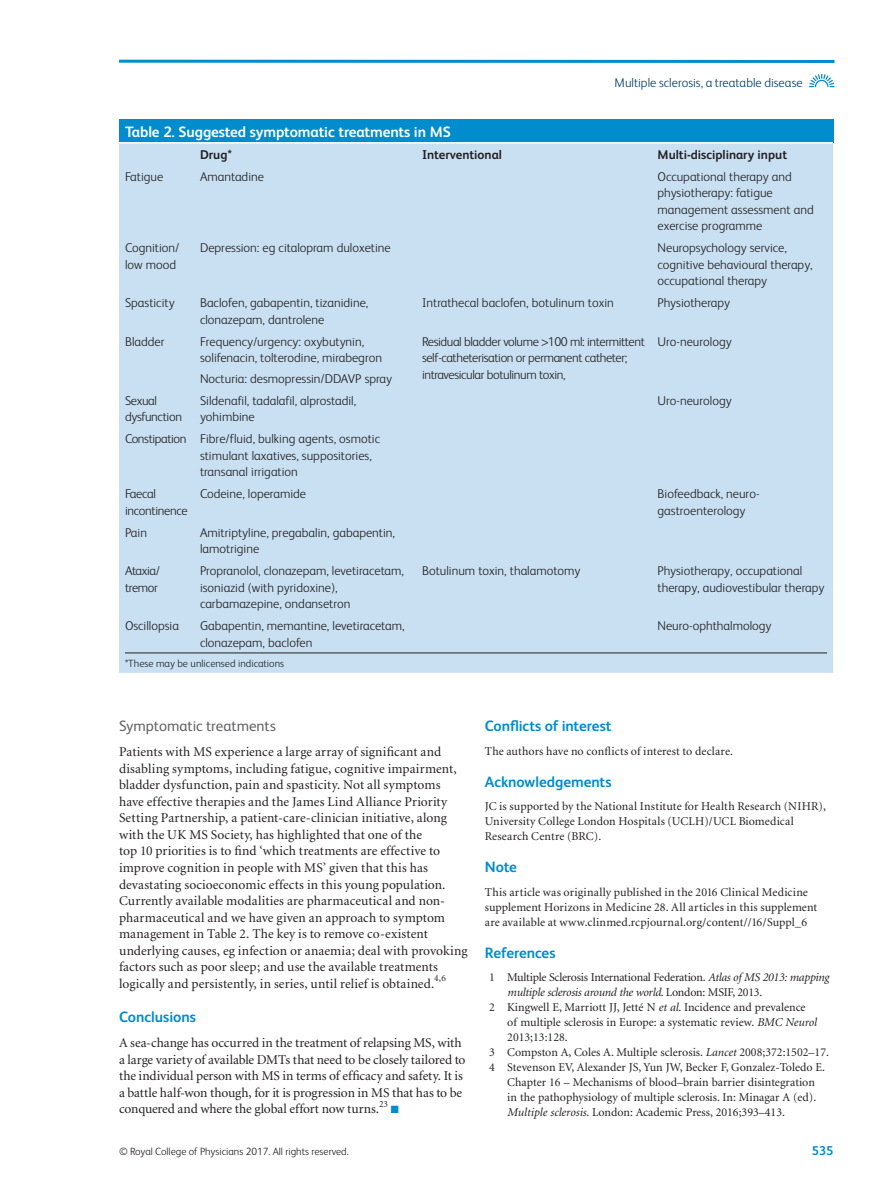
<style>
.page{position:relative;width:893px;height:1191px;background:#fff}
.page>*{position:absolute;margin:0;border:0;box-sizing:border-box;transform-origin:0 0}
.t1{font:700 15px "FS Albert";letter-spacing:-.005em;color:#008ccd}
.t2{font:700 15px "FS Albert";letter-spacing:-.01em;color:#fff}
.t3{font:15px "FS Albert";color:#636366}
.t4{font:13.5px/16.5px "Minion";letter-spacing:.005em;color:#231f20}
.t5{font:300 12.75px/16.5px "FS Albert";color:#231f20}
.t6{font:300 12.75px/16.5px "FS Albert";letter-spacing:-.03em;color:#231f20}
.t7{font:700 12.75px "FS Albert";color:#231f20}
.t8{font:300 12.75px "FS Albert";color:#003e69}
.t9{font:300 12.75px/16.5px "FS Albert";letter-spacing:-.025em;color:#231f20}
.t10{font:700 12.75px "FS Albert";color:#008ccd}
.t11{font:12px/15px "Minion";color:#231f20}
.t12{font:12px "Minion";letter-spacing:-.02em;color:#231f20}
.t13{font:italic 12px "Minion";letter-spacing:-.02em;color:#231f20}
.t14{font:300 10.5px "FS Albert";color:#231f20}
.s1{color:#008ccd}
.s2{font-style:italic}
.s3{font-style:normal}
</style>
<div class="page">
<hr style="left:119px;top:60px;width:715px;height:3px;background:#008ccd">
<svg style="left:809px;top:74px;width:25px;height:13px"></svg>
<div style="left:119px;top:119px;width:714px;height:24px;background:#008ccd"></div>
<div style="left:119px;top:144px;width:714px;height:529px;background:#c8e0f2"></div>
<hr style="left:119px;top:142px;width:714px;height:2px;background:#fff">
<hr style="left:125px;top:652px;width:702px;height:1px;background:#231f20">
<svg style="left:542px;top:339px;width:6px;height:6px"></svg>
<p class="t8" style="left:615px;top:78px;width:190px">Multiple sclerosis, a treatable disease</p>
<p class="t2" style="left:125px;top:125px;width:327px">Table 2. Suggested symptomatic treatments in MS</p>
<p class="t7" style="left:200px;top:149px;width:34px">Drug*</p>
<p class="t7" style="left:422px;top:149px;width:81px">Interventional</p>
<p class="t7" style="left:658px;top:149px;width:131px">Multi-disciplinary input</p>
<p class="t5" style="left:125px;top:169px;width:40px">Fatigue</p>
<p class="t5" style="left:200px;top:169px;width:66px">Amantadine</p>
<p class="t5" style="left:658px;top:169px;width:158px">Occupational therapy and physiotherapy: fatigue management assessment and exercise programme</p>
<p class="t5" style="left:125px;top:241px;width:56px">Cognition/ low mood</p>
<p class="t5" style="left:200px;top:241px;width:192px">Depression: eg citalopram duloxetine</p>
<p class="t5" style="left:658px;top:241px;width:157px">Neuropsychology service, cognitive behavioural therapy, occupational therapy</p>
<p class="t5" style="left:125px;top:296px;width:51px">Spasticity</p>
<p class="t5" style="left:200px;top:296px;width:170px">Baclofen, gabapentin, tizanidine, clonazepam, dantrolene</p>
<p class="t5" style="left:422px;top:296px;width:193px">Intrathecal baclofen, botulinum toxin</p>
<p class="t5" style="left:658px;top:296px;width:74px">Physiotherapy</p>
<p class="t5" style="left:125px;top:334px;width:41px">Bladder</p>
<p class="t5" style="left:200px;top:334px;width:184px">Frequency/urgency: oxybutynin, solifenacin, tolterodine, mirabegron</p>
<p class="t5" style="left:200px;top:372px;width:194px">Nocturia: desmopressin/DDAVP spray</p>
<p class="t6" style="left:422px;top:334px;width:224px">Residual bladder volume 100 ml: intermittent self-catheterisation or permanent catheter; intravesicular botulinum toxin,</p>
<p class="t5" style="left:658px;top:334px;width:76px">Uro-neurology</p>
<p class="t9" style="left:125px;top:393px;width:59px">Sexual dysfunction</p>
<p class="t5" style="left:200px;top:393px;width:158px">Sildenafil, tadalafil, alprostadil, yohimbine</p>
<p class="t5" style="left:658px;top:393px;width:76px">Uro-neurology</p>
<p class="t5" style="left:200px;top:432px;width:182px;text-indent:-75px">Constipation Fibre/fluid, bulking agents, osmotic stimulant laxatives, suppositories, transanal irrigation</p>
<p class="t9" style="left:125px;top:487px;width:64px">Faecal incontinence</p>
<p class="t5" style="left:200px;top:487px;width:108px">Codeine, loperamide</p>
<p class="t5" style="left:658px;top:487px;width:103px">Biofeedback, neuro&shy;gastroenterology</p>
<p class="t5" style="left:125px;top:525px;width:23px">Pain</p>
<p class="t5" style="left:200px;top:525px;width:196px">Amitriptyline, pregabalin, gabapentin, lamotrigine</p>
<p class="t6" style="left:125px;top:564px;width:36px">Ataxia/ tremor</p>
<p class="t5" style="left:200px;top:564px;width:206px">Propranolol, clonazepam, levetiracetam, isoniazid (with pyridoxine), carbamazepine, ondansetron</p>
<p class="t5" style="left:422px;top:564px;width:160px">Botulinum toxin, thalamotomy</p>
<p class="t5" style="left:658px;top:564px;width:168px">Physiotherapy, occupational therapy, audiovestibular therapy</p>
<p class="t5" style="left:125px;top:619px;width:56px">Oscillopsia</p>
<p class="t5" style="left:200px;top:619px;width:206px">Gabapentin, memantine, levetiracetam, clonazepam, baclofen</p>
<p class="t5" style="left:658px;top:619px;width:116px">Neuro-ophthalmology</p>
<p class="t14" style="left:125px;top:659px;width:161px">*These may be unlicensed indications</p>
<p class="t3" style="left:119px;top:721px;width:158px">Symptomatic treatments</p>
<p class="t4" style="left:119px;top:745px;width:350px">Patients with MS experience a large array of significant and disabling symptoms, including fatigue, cognitive impairment, bladder dysfunction, pain and spasticity. Not all symptoms have effective therapies and the James Lind Alliance Priority Setting Partnership, a patient-care-clinician initiative, along with the UK MS Society, has highlighted that one of the<br>top 10 priorities is to find ‘which treatments are effective to improve cognition in people with MS’ given that this has devastating socioeconomic effects in this young population.<br>Currently available modalities are pharmaceutical and non&shy;pharmaceutical and we have given an approach to symptom management in Table 2 . The key is to remove co-existent underlying causes, eg infection or anaemia; deal with provoking factors such as poor sleep; and use the available treatments logically and persistently, in series, until relief is obtained. <sup>4,6</sup></p>
<p class="t1" style="left:119px;top:1011px;width:79px">Conclusions</p>
<p class="t4" style="left:119px;top:1036px;width:348px">A sea-change has occurred in the treatment of relapsing MS, with a large variety of available DMTs that need to be closely tailored to the individual person with MS in terms of efficacy and safety. It is a battle half-won though, for it is progression in MS that has to be conquered and where the global effort now turns. <sup>23</sup> <span class="s1">■</span></p>
<p class="t1" style="left:485px;top:720px;width:128px">Conflicts of interest</p>
<p class="t11" style="left:485px;top:744px;width:250px">The authors have no conflicts of interest to declare.</p>
<p class="t1" style="left:485px;top:775px;width:128px">Acknowledgements</p>
<p class="t11" style="left:485px;top:800px;width:343px">JC is supported by the National Institute for Health Research (NIHR),<br>University College London Hospitals (UCLH)/UCL Biomedical<br>Research Centre (BRC).</p>
<p class="t1" style="left:485px;top:861px;width:34px">Note</p>
<p class="t11" style="left:485px;top:885px;width:334px">This article was originally published in the 2016 Clinical Medicine supplement Horizons in Medicine 28. All articles in this supplement are available at www.clinmed.rcpjournal.org/content//16/Suppl_6</p>
<p class="t1" style="left:485px;top:946px;width:72px">References</p>
<p class="t12" style="left:489px;top:972px;width:341px">1 Multiple Sclerosis International Federation . <span class="s2">Atlas of MS 2013 : mapping</span></p>
<p class="t13" style="left:507px;top:987px;width:257px">multiple sclerosis around the world <span class="s3">. London: MSIF, 2013 .</span></p>
<p class="t11" style="left:489px;top:1001px;width:318px">2 Kingwell E , Marriott JJ , Jetté N <span class="s2">et al</span> . Incidence and prevalence</p>
<p class="t11" style="left:507px;top:1016px;width:311px">of multiple sclerosis in Europe: a systematic review . <span class="s2">BMC Neurol</span></p>
<p class="t11" style="left:507px;top:1031px;width:62px">2013 ; 13 : 128 .</p>
<p class="t11" style="left:489px;top:1046px;width:341px">3 Compston A , Coles A . Multiple sclerosis . <span class="s2">Lancet</span> 2008 ; 372 : 1502 – 17 .</p>
<p class="t11" style="left:489px;top:1061px;width:337px">4 Stevenson EV , Alexander JS , Yun JW , Becker F , Gonzalez-Toledo E .</p>
<p class="t11" style="left:507px;top:1076px;width:309px">Chapter 16 – Mechanisms of blood–brain barrier disintegration</p>
<p class="t11" style="left:507px;top:1091px;width:311px">in the pathophysiology of multiple sclerosis . In: Minagar A (ed).</p>
<p class="t11" style="left:507px;top:1106px;width:279px"><span class="s2">Multiple sclerosis</span> . London : Academic Press , 2016 ; 393 – 413 .</p>
<p class="t14" style="left:119px;top:1147px;width:231px">© Royal College of Physicians 2017. All rights reserved.</p>
<p class="t10" style="left:812px;top:1145px;width:23px">535</p>
</div>
